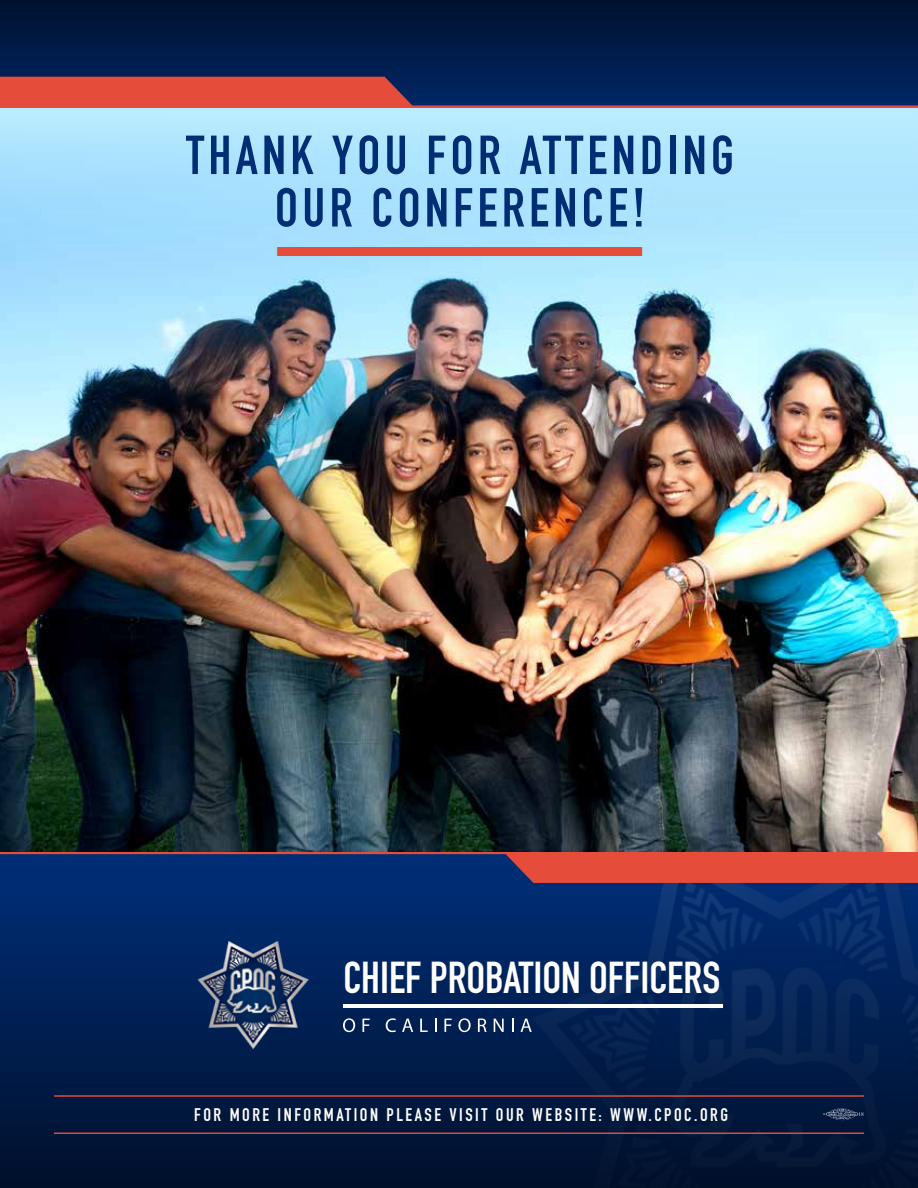
<style>
.page{position:relative;width:918px;height:1188px;background:#fff}
.page>*{position:absolute;margin:0;border:0;box-sizing:border-box;transform-origin:0 0}
.t1{font:700 54px/52.5px "DIN Condensed";letter-spacing:.08em;color:#002d74;text-align:center}
.t2{font:700 44.1px "DIN Condensed";color:#fff}
.t3{font:700 18px "DIN Condensed";letter-spacing:.14em;color:#fff}
</style>
<div class="page">
<div style="left:0;top:867px;width:918px;height:321px;background:linear-gradient(to bottom,#033078,#01112b)"></div>
<svg style="left:0;top:0;width:918px;height:105px;background:#001a46"></svg>
<hr style="left:54px;top:1095px;width:810px;height:2px;background:#e54c39">
<hr style="left:54px;top:1133px;width:810px;height:1px;background:#e54c39">
<div style="left:0;top:77px;width:414px;height:28px;background:#e54c39"></div>
<hr style="left:0;top:105px;width:918px;height:3px;background:#e54c39">
<hr style="left:0;top:851px;width:918px;height:3px;background:#e54c39">
<svg style="left:504px;top:854px;width:414px;height:29px;background:#db4a3b"></svg>
<svg style="left:823px;top:1107px;width:40px;height:15px"></svg>
<img style="left:197px;top:939px;width:114px;height:113px">
<hr style="left:343px;top:1004px;width:379px;height:3px;background:#fff">
<svg style="left:343px;top:1018px;width:12px;height:14px"></svg>
<svg style="left:362px;top:1019px;width:8px;height:13px"></svg>
<svg style="left:386px;top:1018px;width:10px;height:14px"></svg>
<svg style="left:402px;top:1019px;width:11px;height:13px"></svg>
<svg style="left:420px;top:1019px;width:8px;height:13px"></svg>
<svg style="left:435px;top:1019px;width:1px;height:13px"></svg>
<svg style="left:444px;top:1019px;width:8px;height:13px"></svg>
<svg style="left:458px;top:1018px;width:13px;height:14px"></svg>
<svg style="left:478px;top:1019px;width:9px;height:13px"></svg>
<svg style="left:494px;top:1019px;width:10px;height:13px"></svg>
<svg style="left:512px;top:1019px;width:1px;height:13px"></svg>
<svg style="left:521px;top:1019px;width:11px;height:13px"></svg>
<img style="left:0;top:108px;width:918px;height:743px">
<div style="left:277px;top:247px;width:365px;height:9px;background:#e54c39"></div>
<h1 class="t1" style="left:186px;top:129px;width:549px">THANK YOU FOR ATTENDING<br>OUR CONFERENCE!</h1>
<h2 class="t2" style="left:343px;top:948px;width:378px">CHIEF PROBATION OFFICERS</h2>
<p class="t3" style="left:194px;top:1103px;width:535px">FOR MORE INFORMATION PLEASE VISIT OUR WEBSITE: WWW.CPOC.ORG</p>
</div>
